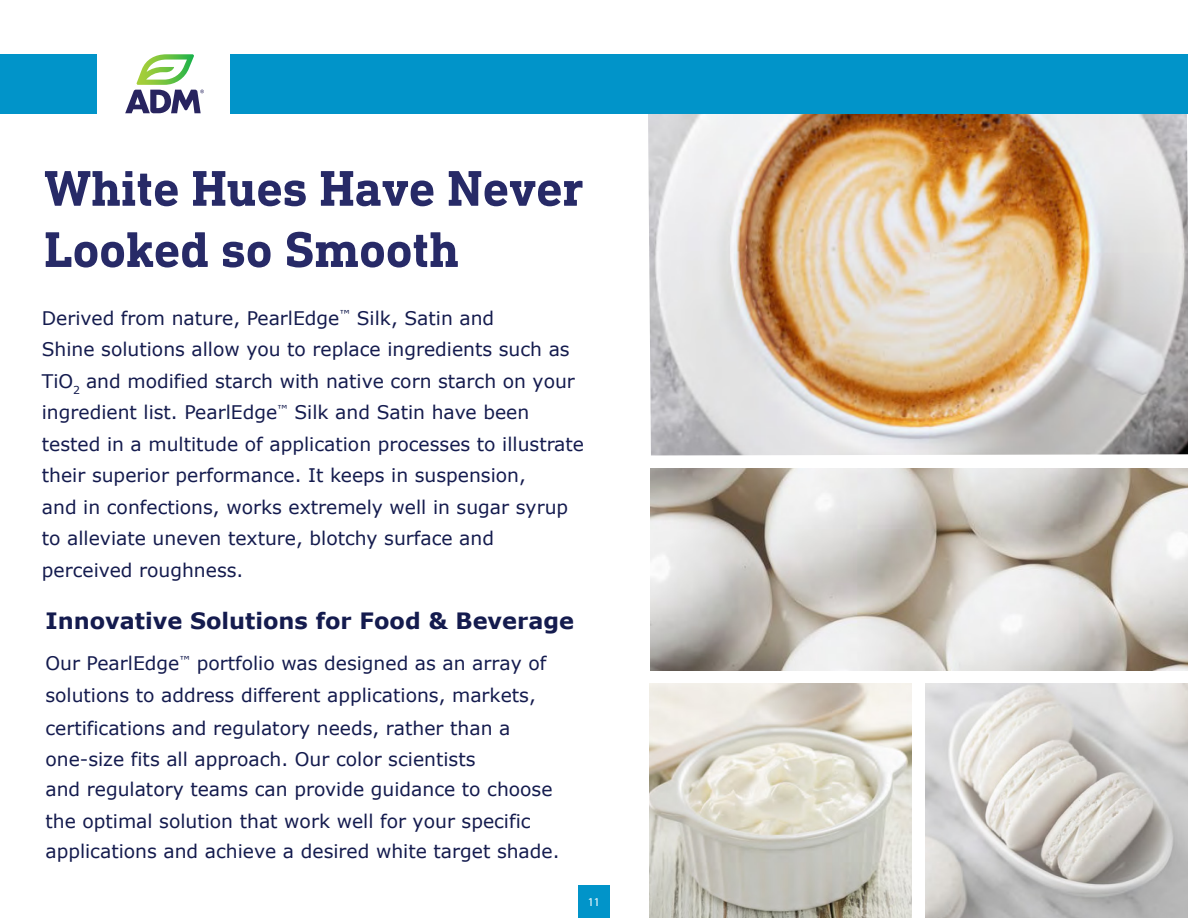
<style>
.page{position:relative;width:1188px;height:918px;background:#fff}
.page>*{position:absolute;margin:0;border:0;box-sizing:border-box;transform-origin:0 0}
.t1{font:700 51px/61.2px "DIN Next Slab Pro";color:#272a67}
.t2{font:700 22.5px "Verdana";color:#141b4e}
.t3{font:18.75px/31.5px "Verdana";color:#141b4e}
.t4{font:600 12px "Acumin Pro";color:#fff}
.t5{font:10.95px "Verdana";color:#141b4e}
</style>
<div class="page">
<img style="left:648px;top:113px;width:540px;height:342px">
<img style="left:649px;top:684px;width:263px;height:234px">
<img style="left:926px;top:684px;width:262px;height:234px">
<div style="left:231px;top:54px;width:957px;height:59px;background:#0194c9"></div>
<div style="left:0;top:54px;width:97px;height:59px;background:#0194c9"></div>
<svg style="left:125px;top:54px;width:79px;height:59px"></svg>
<div style="left:578px;top:886px;width:31px;height:32px;background:#0194c9"></div>
<img style="left:651px;top:469px;width:537px;height:201px">
<p class="t1" style="left:44px;top:158px;width:541px">White Hues Have Never<br>Looked so Smooth</p>
<p class="t3" style="left:42px;top:302px;width:535px">Derived from nature, PearlEdge<sup>™</sup> Silk, Satin and<br>Shine solutions allow you to replace ingredients such as<br>TiO and modified starch with native corn starch on your</p>
<p class="t5" style="left:73px;top:382px;width:8px">2</p>
<p class="t3" style="left:42px;top:396px;width:544px">ingredient list. PearlEdge<sup>™</sup> Silk and Satin have been tested in a multitude of application processes to illustrate their superior performance. It keeps in suspension,<br>and in confections, works extremely well in sugar syrup to alleviate uneven texture, blotchy surface and perceived roughness.</p>
<p class="t2" style="left:45px;top:604px;width:530px">Innovative Solutions for Food &amp; Beverage</p>
<p class="t3" style="left:45px;top:647px;width:503px;line-height:32.2px">Our PearlEdge<sup>™</sup> portfolio was designed as an array of solutions to address different applications, markets, certifications and regulatory needs, rather than a</p>
<p class="t3" style="left:45px;top:744px;width:516px;line-height:30.6px">one-size fits all approach. Our color scientists<br>and regulatory teams can provide guidance to choose the optimal solution that work well for your specific applications and achieve a desired white target shade.</p>
<p class="t4" style="left:588px;top:895px;width:14px">11</p>
</div>
